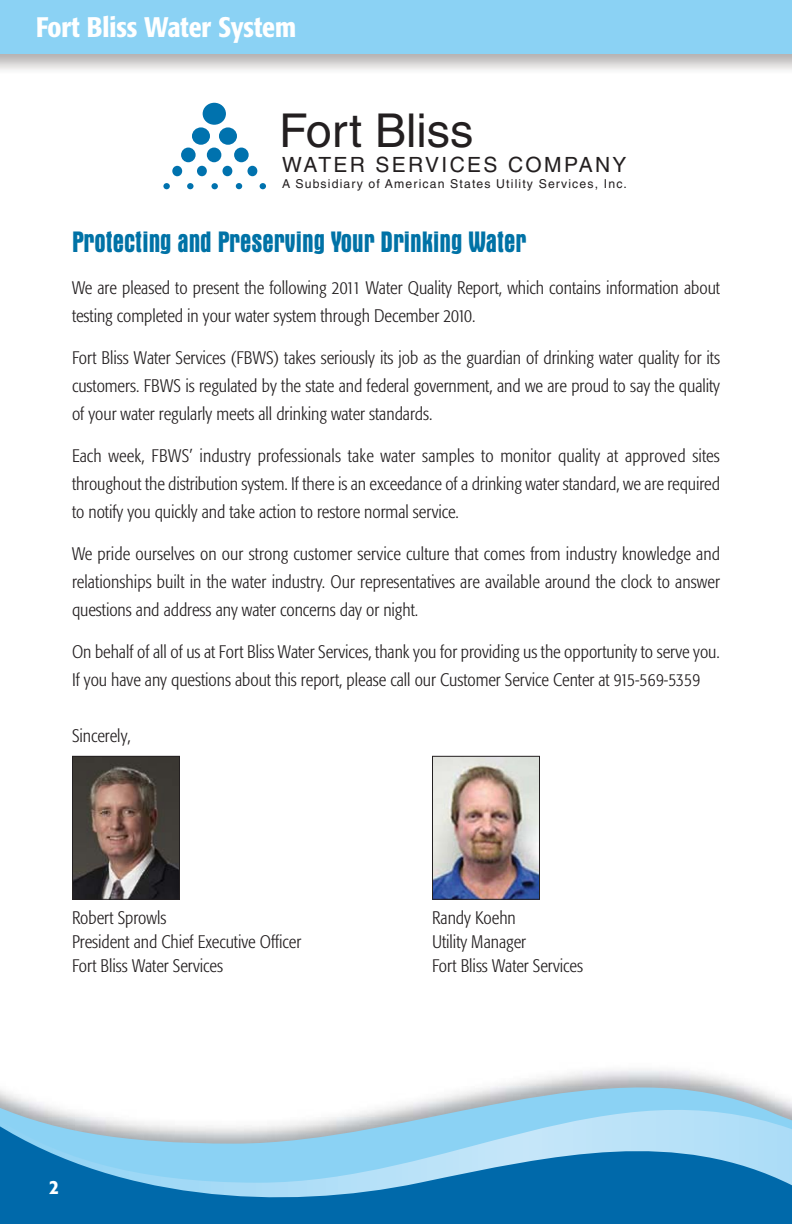
<style>
.page{position:relative;width:792px;height:1224px;background:#fff}
.page>*{position:absolute;margin:0;border:0;box-sizing:border-box;transform-origin:0 0}
.t1{font:46.6px "Helvetica";color:#231f20}
.t2{font:700 condensed 30px "Aurora BT";color:#0072a6;scale:.9 1}
.t3{font:500 condensed 28px "Formata";color:#fff}
.t4{font:21px "Helvetica";letter-spacing:.11em;color:#231f20}
.t5{font:500 condensed 20px "Formata";color:#fff}
.t6{font:300 condensed 18px/28px "Formata";color:#231f20;text-align:justify}
.t7{font:12.2px "Helvetica";letter-spacing:.095em;color:#231f20}
</style>
<div class="page">
<div style="left:0;top:0;width:792px;height:54px;background:#8bd2f4"></div>
<svg style="left:0;top:1069px;width:792px;height:46px"></svg>
<svg style="left:0;top:1115px;width:792px;height:109px;background:#59a4cf"></svg>
<div style="left:203px;top:103px;width:23px;height:22px;background:#0072ae;border-radius:50%"></div>
<div style="left:192px;top:127px;width:18px;height:18px;background:#0072ae;border-radius:50%"></div>
<div style="left:219px;top:127px;width:18px;height:18px;background:#0072ae;border-radius:50%"></div>
<div style="left:181px;top:148px;width:15px;height:14px;background:#0072ae;border-radius:50%"></div>
<div style="left:207px;top:148px;width:14px;height:14px;background:#0072ae;border-radius:50%"></div>
<div style="left:234px;top:148px;width:15px;height:14px;background:#0072ae;border-radius:50%"></div>
<div style="left:172px;top:166px;width:10px;height:10px;background:#0072ae;border-radius:50%"></div>
<div style="left:197px;top:166px;width:10px;height:10px;background:#0072ae;border-radius:50%"></div>
<div style="left:222px;top:166px;width:10px;height:10px;background:#0072ae;border-radius:50%"></div>
<div style="left:247px;top:166px;width:10px;height:10px;background:#0072ae;border-radius:50%"></div>
<svg style="left:260px;top:183px;width:6px;height:6px"></svg>
<svg style="left:236px;top:183px;width:6px;height:6px"></svg>
<div style="left:211px;top:183px;width:7px;height:6px;background:#0072ae;border-radius:50%"></div>
<div style="left:187px;top:183px;width:7px;height:6px;background:#0072ae;border-radius:50%"></div>
<div style="left:163px;top:183px;width:7px;height:6px;background:#0072ae;border-radius:50%"></div>
<img style="left:74px;top:758px;width:104px;height:140px">
<div style="left:72px;top:756px;width:108px;height:144px;border:1px solid #231f20"></div>
<img style="left:434px;top:758px;width:104px;height:140px">
<div style="left:432px;top:756px;width:108px;height:144px;border:1px solid #231f20"></div>
<h3 class="t3" style="left:36px;top:15px;width:262px">Fort Bliss Water System</h3>
<h1 class="t1" style="left:279px;top:113px;width:196px">Fort Bliss</h1>
<p class="t4" style="left:282px;top:157px;width:346px">WATER SERVICES COMPANY</p>
<p class="t7" style="left:282px;top:180px;width:346px">A Subsidiary of American States Utility Services, Inc.</p>
<h2 class="t2" style="left:72px;top:230px;width:506px">Protecting and Preserving Your Drinking Water</h2>
<p class="t6" style="left:72px;top:275px;width:650px">We are pleased to present the following 2011 Water Quality Report, which contains information about testing completed in your water system through December 2010.</p>
<p class="t6" style="left:72px;top:345px;width:650px">Fort Bliss Water Services (FBWS) takes seriously its job as the guardian of drinking water quality for its customers. FBWS is regulated by the state and federal government, and we are proud to say the quality of your water regularly meets all drinking water standards.</p>
<p class="t6" style="left:72px;top:443px;width:649px">Each week, FBWS’ industry professionals take water samples to monitor quality at approved sites throughout the distribution system. If there is an exceedance of a drinking water standard, we are required to notify you quickly and take action to restore normal service.</p>
<p class="t6" style="left:72px;top:541px;width:649px">We pride ourselves on our strong customer service culture that comes from industry knowledge and relationships built in the water industry. Our representatives are available around the clock to answer questions and address any water concerns day or night.</p>
<p class="t6" style="left:72px;top:639px;width:649px">On behalf of all of us at Fort Bliss Water Services, thank you for providing us the opportunity to serve you.<br>If you have any questions about this report, please call our Customer Service Center at 915-569-5359</p>
<p class="t6" style="left:72px;top:723px;width:60px">Sincerely,</p>
<p class="t6" style="left:72px;top:905px;width:96px">Robert Sprowls</p>
<p class="t6" style="left:432px;top:905px;width:85px">Randy Koehn</p>
<p class="t6" style="left:72px;top:929px;width:231px">President and Chief Executive Officer</p>
<p class="t6" style="left:432px;top:929px;width:96px">Utility Manager</p>
<p class="t6" style="left:72px;top:953px;width:153px">Fort Bliss Water Services</p>
<p class="t6" style="left:432px;top:953px;width:153px">Fort Bliss Water Services</p>
<p class="t5" style="left:49px;top:1179px;width:11px">2</p>
</div>
